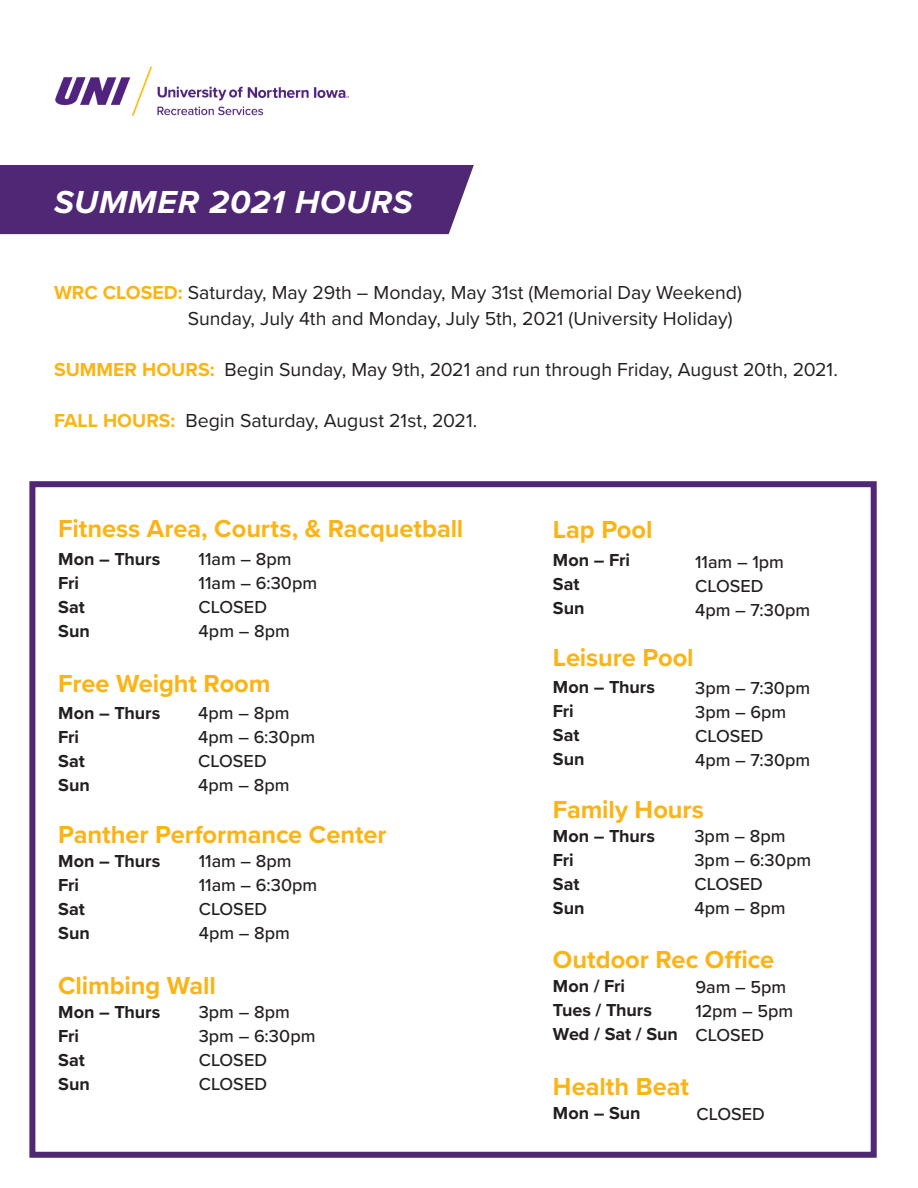
<style>
.page{position:relative;width:918px;height:1188px;background:#fff}
.page>*{position:absolute;margin:0;border:0;box-sizing:border-box;transform-origin:0 0}
.t1{font:italic 700 33px "Proxima Nova";letter-spacing:.025em;color:#fff}
.t2{font:700 25.5px "Proxima Nova";letter-spacing:-.005em;color:#fbb416}
.t3{font:19.5px "Proxima Nova";color:#231f20}
.t4{font:500 18px "Proxima Nova";letter-spacing:.005em;color:#231f20}
.t5{font:700 18px "Proxima Nova";letter-spacing:-.005em;color:#231f20}
.s1{font-weight:700;color:#fbb416}
</style>
<div class="page">
<div style="left:0;top:165px;width:474px;height:69px;background:#4f2774"></div>
<img style="left:55px;top:66px;width:295px;height:50px">
<div style="left:29px;top:481px;width:848px;height:677px;border:6px solid #4f2774"></div>
<p class="t1" style="left:54px;top:177px;width:360px">SUMMER 2021 HOURS</p>
<p class="t3" style="left:54px;top:278px;width:689px"><span class="s1">WRC CLOSED:</span> Saturday, May 29th – Monday, May 31st (Memorial Day Weekend)</p>
<p class="t3" style="left:188px;top:304px;width:546px">Sunday, July 4th and Monday, July 5th, 2021 (University Holiday)</p>
<p class="t3" style="left:54px;top:355px;width:785px"><span class="s1">SUMMER HOURS:</span> Begin Sunday, May 9th, 2021 and run through Friday, August 20th, 2021.</p>
<p class="t3" style="left:54px;top:406px;width:425px"><span class="s1">FALL HOURS:</span> Begin Saturday, August 21st, 2021.</p>
<p class="t2" style="left:58px;top:510px;width:407px">Fitness Area, Courts, &amp; Racquetball</p>
<p class="t5" style="left:58px;top:545px;width:104px">Mon – Thurs</p>
<p class="t5" style="left:58px;top:569px;width:22px">Fri</p>
<p class="t5" style="left:58px;top:593px;width:28px">Sat</p>
<p class="t5" style="left:58px;top:617px;width:33px">Sun</p>
<p class="t2" style="left:58px;top:664px;width:214px">Free Weight Room</p>
<p class="t5" style="left:58px;top:700px;width:104px">Mon – Thurs</p>
<p class="t5" style="left:58px;top:724px;width:22px">Fri</p>
<p class="t5" style="left:58px;top:748px;width:28px">Sat</p>
<p class="t5" style="left:58px;top:772px;width:33px">Sun</p>
<p class="t2" style="left:58px;top:816px;width:330px">Panther Performance Center</p>
<p class="t5" style="left:58px;top:848px;width:104px">Mon – Thurs</p>
<p class="t5" style="left:58px;top:872px;width:22px">Fri</p>
<p class="t5" style="left:58px;top:896px;width:28px">Sat</p>
<p class="t5" style="left:58px;top:920px;width:33px">Sun</p>
<p class="t2" style="left:58px;top:966px;width:159px">Climbing Wall</p>
<p class="t5" style="left:58px;top:998px;width:104px">Mon – Thurs</p>
<p class="t5" style="left:58px;top:1022px;width:22px">Fri</p>
<p class="t5" style="left:58px;top:1046px;width:28px">Sat</p>
<p class="t5" style="left:58px;top:1070px;width:33px">Sun</p>
<p class="t4" style="left:199px;top:545px;width:95px">11am – 8pm</p>
<p class="t4" style="left:199px;top:569px;width:120px">11am – 6:30pm</p>
<p class="t4" style="left:199px;top:593px;width:70px">CLOSED</p>
<p class="t4" style="left:199px;top:617px;width:93px">4pm – 8pm</p>
<p class="t4" style="left:198px;top:700px;width:93px">4pm – 8pm</p>
<p class="t4" style="left:198px;top:724px;width:118px">4pm – 6:30pm</p>
<p class="t4" style="left:198px;top:748px;width:70px">CLOSED</p>
<p class="t4" style="left:198px;top:772px;width:93px">4pm – 8pm</p>
<p class="t4" style="left:199px;top:848px;width:95px">11am – 8pm</p>
<p class="t4" style="left:199px;top:872px;width:120px">11am – 6:30pm</p>
<p class="t4" style="left:199px;top:896px;width:70px">CLOSED</p>
<p class="t4" style="left:199px;top:920px;width:93px">4pm – 8pm</p>
<p class="t4" style="left:199px;top:999px;width:93px">3pm – 8pm</p>
<p class="t4" style="left:199px;top:1023px;width:118px">3pm – 6:30pm</p>
<p class="t4" style="left:199px;top:1047px;width:70px">CLOSED</p>
<p class="t4" style="left:199px;top:1071px;width:70px">CLOSED</p>
<p class="t2" style="left:553px;top:511px;width:101px">Lap Pool</p>
<p class="t5" style="left:553px;top:546px;width:78px">Mon – Fri</p>
<p class="t5" style="left:553px;top:570px;width:28px">Sat</p>
<p class="t5" style="left:553px;top:594px;width:33px">Sun</p>
<p class="t2" style="left:553px;top:638px;width:142px">Leisure Pool</p>
<p class="t5" style="left:553px;top:674px;width:104px">Mon – Thurs</p>
<p class="t5" style="left:553px;top:698px;width:22px">Fri</p>
<p class="t5" style="left:553px;top:722px;width:28px">Sat</p>
<p class="t5" style="left:553px;top:746px;width:33px">Sun</p>
<p class="t2" style="left:553px;top:790px;width:152px">Family Hours</p>
<p class="t5" style="left:553px;top:822px;width:104px">Mon – Thurs</p>
<p class="t5" style="left:553px;top:846px;width:22px">Fri</p>
<p class="t5" style="left:553px;top:870px;width:28px">Sat</p>
<p class="t5" style="left:553px;top:894px;width:33px">Sun</p>
<p class="t2" style="left:553px;top:941px;width:223px">Outdoor Rec Office</p>
<p class="t5" style="left:553px;top:973px;width:74px">Mon / Fri</p>
<p class="t5" style="left:553px;top:997px;width:101px">Tues / Thurs</p>
<p class="t5" style="left:553px;top:1021px;width:126px">Wed / Sat / Sun</p>
<p class="t2" style="left:553px;top:1067px;width:138px">Health Beat</p>
<p class="t5" style="left:553px;top:1099px;width:89px">Mon – Sun</p>
<p class="t4" style="left:695px;top:548px;width:90px">11am – 1pm</p>
<p class="t4" style="left:695px;top:572px;width:70px">CLOSED</p>
<p class="t4" style="left:695px;top:596px;width:117px">4pm – 7:30pm</p>
<p class="t4" style="left:695px;top:675px;width:117px">3pm – 7:30pm</p>
<p class="t4" style="left:695px;top:699px;width:93px">3pm – 6pm</p>
<p class="t4" style="left:695px;top:723px;width:70px">CLOSED</p>
<p class="t4" style="left:695px;top:747px;width:117px">4pm – 7:30pm</p>
<p class="t4" style="left:694px;top:822px;width:93px">3pm – 8pm</p>
<p class="t4" style="left:694px;top:846px;width:118px">3pm – 6:30pm</p>
<p class="t4" style="left:694px;top:870px;width:70px">CLOSED</p>
<p class="t4" style="left:694px;top:894px;width:93px">4pm – 8pm</p>
<p class="t4" style="left:696px;top:973px;width:92px">9am – 5pm</p>
<p class="t4" style="left:696px;top:997px;width:99px">12pm – 5pm</p>
<p class="t4" style="left:696px;top:1021px;width:70px">CLOSED</p>
<p class="t4" style="left:697px;top:1100px;width:70px">CLOSED</p>
</div>
